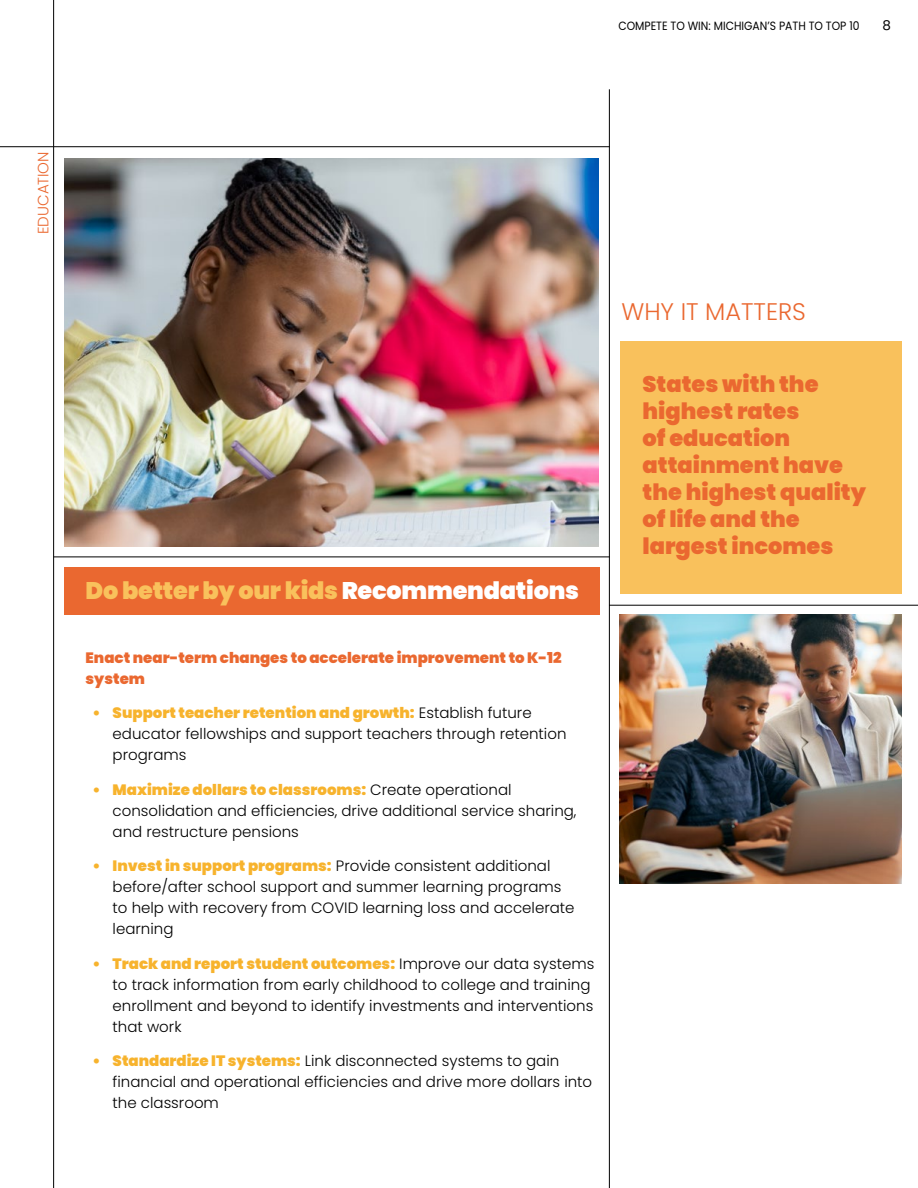
<style>
.page{position:relative;width:918px;height:1188px;background:#fff}
.page>*{position:absolute;margin:0;border:0;box-sizing:border-box;transform-origin:0 0}
.t1{font:900 24px "Poppins";letter-spacing:-.01em;color:#f9c15c}
.t2{font:300 24px "Poppins";color:#ea6830}
.t3{font:900 22.5px/27px "Poppins";color:#ea6830}
.t4{font:300 15px/21px "Poppins";color:#000}
.t5{font:900 15px/21px "Poppins";color:#ea6830}
.t6{font:300 15px "Poppins";color:#ea6830}
.t7{font:13.5px "Poppins";color:#000}
.t8{font:12px "Poppins";color:#000;scale:.9 1}
.s1{color:#fff}
.s2{font-weight:900;color:#f7b32d}
</style>
<div class="page">
<hr style="left:53px;top:0;width:1px;height:1188px;background:#000">
<hr style="left:0;top:146px;width:53px;height:1px;background:#000">
<hr style="left:609px;top:89px;width:1px;height:1099px;background:#000">
<div style="left:620px;top:341px;width:282px;height:253px;background:#f9c15c"></div>
<hr style="left:54px;top:557px;width:556px;height:1px;background:#000">
<hr style="left:54px;top:146px;width:556px;height:1px;background:#000">
<hr style="left:609px;top:605px;width:309px;height:1px;background:#000">
<img style="left:64px;top:159px;width:534px;height:387px">
<div style="left:64px;top:567px;width:536px;height:48px;background:#ea6830"></div>
<img style="left:620px;top:615px;width:282px;height:268px">
<p class="t8" style="left:618px;top:19px;width:270px">COMPETE TO WIN: MICHIGAN’S PATH TO TOP 10</p>
<p class="t7" style="left:882px;top:18px;width:10px">8</p>
<p class="t6" style="left:34px;top:234px;width:84px;rotate:-90deg">EDUCATION</p>
<h1 class="t1" style="left:86px;top:577px;width:495px">Do better by our kids <span class="s1">Recommendations</span></h1>
<p class="t5" style="left:86px;top:647px;width:478px">Enact near-term changes to accelerate improvement to K-12 system</p>
<p class="t4" style="left:113px;top:703px;width:455px;text-indent:-20px"><span class="s2">• Support teacher retention and growth:</span> Establish future educator fellowships and support teachers through retention programs</p>
<p class="t4" style="left:113px;top:779px;width:465px;text-indent:-20px"><span class="s2">• Maximize dollars to classrooms:</span> Create operational consolidation and efficiencies, drive additional service sharing, and restructure pensions</p>
<p class="t4" style="left:113px;top:856px;width:463px;text-indent:-20px"><span class="s2">• Invest in support programs:</span> Provide consistent additional before/after school support and summer learning programs to help with recovery from COVID learning loss and accelerate learning</p>
<p class="t4" style="left:113px;top:953px;width:483px;text-indent:-20px"><span class="s2">• Track and report student outcomes:</span> Improve our data systems to track information from early childhood to college and training enrollment and beyond to identify investments and interventions that work</p>
<p class="t4" style="left:113px;top:1051px;width:481px;text-indent:-20px"><span class="s2">• Standardize IT systems:</span> Link disconnected systems to gain financial and operational efficiencies and drive more dollars into the classroom</p>
<h1 class="t2" style="left:621px;top:297px;width:186px">WHY IT MATTERS</h1>
<h2 class="t3" style="left:643px;top:370px;width:225px">States with the highest rates<br>of education attainment have the highest quality of life and the largest incomes</h2>
</div>
